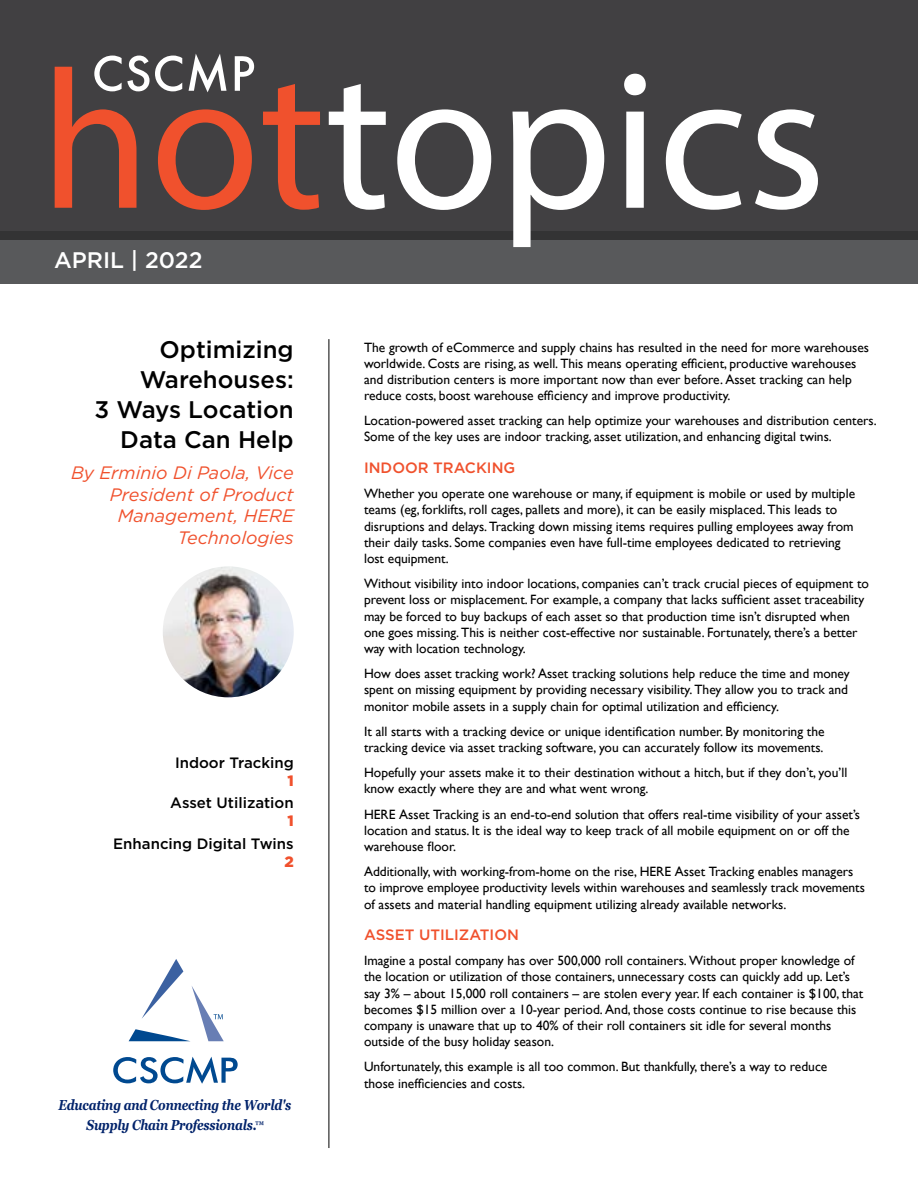
<style>
.page{position:relative;width:918px;height:1188px;background:#fff}
.page>*{position:absolute;margin:0;border:0;box-sizing:border-box;transform-origin:0 0}
.t1{font:500 24px/30px "Gotham";color:#000;text-align:right}
.t2{font:500 22.5px "Gotham";color:#fff}
.t3{font:italic 18px/21.6px "Gotham";color:#f0512d;text-align:right}
.t4{font:500 15px "Gotham";color:#000}
.t5{font:500 15px "Gotham";color:#f0512d}
.t6{font:900 15px "Gotham";color:#f0512d}
.t7{font:italic 700 14.4px/20.2px "Georgia";letter-spacing:-.015em;color:#00226a;text-align:center;scale:.83 1}
.t8{font:13.5px/16.2px "Gill Sans";color:#000}
.s1{font-size:10.95px}
</style>
<div class="page">
<div style="left:0;top:0;width:918px;height:266px;background:#414042"></div>
<div style="left:0;top:240px;width:918px;height:44px;background:#58595b"></div>
<div style="left:0;top:231px;width:918px;height:9px;background:#333334"></div>
<hr style="left:329px;top:339px;width:1px;height:809px;background:#000">
<svg style="left:263px;top:84px;width:57px;height:126px"></svg>
<svg style="left:329px;top:84px;width:57px;height:126px"></svg>
<svg style="left:397px;top:109px;width:94px;height:101px"></svg>
<svg style="left:513px;top:109px;width:91px;height:138px"></svg>
<svg style="left:624px;top:74px;width:22px;height:134px"></svg>
<svg style="left:666px;top:110px;width:76px;height:100px"></svg>
<svg style="left:755px;top:109px;width:63px;height:101px"></svg>
<svg style="left:55px;top:54px;width:199px;height:156px"></svg>
<svg style="left:113px;top:1057px;width:125px;height:27px"></svg>
<svg style="left:129px;top:959px;width:95px;height:82px"></svg>
<img style="left:163px;top:566px;width:131px;height:131px;border-radius:65px">
<h2 class="t2" style="left:54px;top:245px;width:150px">APRIL | 2022</h2>
<h1 class="t1" style="left:95px;top:335px;width:201px">Optimizing<br>Warehouses:<br>3 Ways Location<br>Data Can Help</h1>
<h3 class="t3" style="left:71px;top:461px;width:224px">By Erminio Di Paola, Vice<br>President of Product<br>Management, HERE<br>Technologies</h3>
<p class="t4" style="left:175px;top:753px;width:120px">Indoor Tracking</p>
<p class="t6" style="left:287px;top:770px;width:8px">1</p>
<p class="t4" style="left:170px;top:793px;width:125px">Asset Utilization</p>
<p class="t6" style="left:287px;top:811px;width:8px">1</p>
<p class="t4" style="left:113px;top:834px;width:182px">Enhancing Digital Twins</p>
<p class="t6" style="left:284px;top:851px;width:11px">2</p>
<p class="t7" style="left:58px;top:1095px;width:282px">Educating and Connecting the World's<br>Supply Chain Professionals.<span class="s1">™</span></p>
<p class="t8" style="left:364px;top:339px;width:507px">The growth of eCommerce and supply chains has resulted in the need for more warehouses worldwide. Costs are rising, as well. This means operating efficient, productive warehouses and distribution centers is more important now than ever before. Asset tracking can help reduce costs, boost warehouse efficiency and improve productivity.</p>
<p class="t8" style="left:364px;top:413px;width:514px">Location-powered asset tracking can help optimize your warehouses and distribution centers.<br>Some of the key uses are indoor tracking, asset utilization, and enhancing digital twins.</p>
<p class="t5" style="left:364px;top:458px;width:153px">INDOOR TRACKING</p>
<p class="t8" style="left:364px;top:485px;width:493px">Whether you operate one warehouse or many, if equipment is mobile or used by multiple teams (eg, forklifts, roll cages, pallets and more), it can be easily misplaced. This leads to disruptions and delays. Tracking down missing items requires pulling employees away from their daily tasks. Some companies even have full-time employees dedicated to retrieving lost equipment.</p>
<p class="t8" style="left:364px;top:575px;width:506px">Without visibility into indoor locations, companies can’t track crucial pieces of equipment to prevent loss or misplacement. For example, a company that lacks sufficient asset traceability may be forced to buy backups of each asset so that production time isn’t disrupted when one goes missing. This is neither cost-effective nor sustainable. Fortunately, there’s a better way with location technology.</p>
<p class="t8" style="left:364px;top:665px;width:487px">How does asset tracking work? Asset tracking solutions help reduce the time and money spent on missing equipment by providing necessary visibility. They allow you to track and monitor mobile assets in a supply chain for optimal utilization and efficiency.</p>
<p class="t8" style="left:364px;top:723px;width:462px">It all starts with a tracking device or unique identification number. By monitoring the tracking device via asset tracking software, you can accurately follow its movements.</p>
<p class="t8" style="left:364px;top:764px;width:485px">Hopefully your assets make it to their destination without a hitch, but if they don’t, you’ll know exactly where they are and what went wrong.</p>
<p class="t8" style="left:364px;top:806px;width:498px">HERE Asset Tracking is an end-to-end solution that offers real-time visibility of your asset’s location and status. It is the ideal way to keep track of all mobile equipment on or off the warehouse floor.</p>
<p class="t8" style="left:364px;top:863px;width:502px">Additionally, with working-from-home on the rise, HERE Asset Tracking enables managers to improve employee productivity levels within warehouses and seamlessly track movements of assets and material handling equipment utilizing already available networks.</p>
<p class="t5" style="left:364px;top:925px;width:156px">ASSET UTILIZATION</p>
<p class="t8" style="left:364px;top:952px;width:501px">Imagine a postal company has over 500,000 roll containers. Without proper knowledge of the location or utilization of those containers, unnecessary costs can quickly add up. Let’s say 3% – about 15,000 roll containers – are stolen every year. If each container is $100, that becomes $15 million over a 10-year period. And, those costs continue to rise because this company is unaware that up to 40% of their roll containers sit idle for several months outside of the busy holiday season.</p>
<p class="t8" style="left:364px;top:1059px;width:465px">Unfortunately, this example is all too common. But thankfully, there’s a way to reduce those inefficiencies and costs.</p>
</div>
